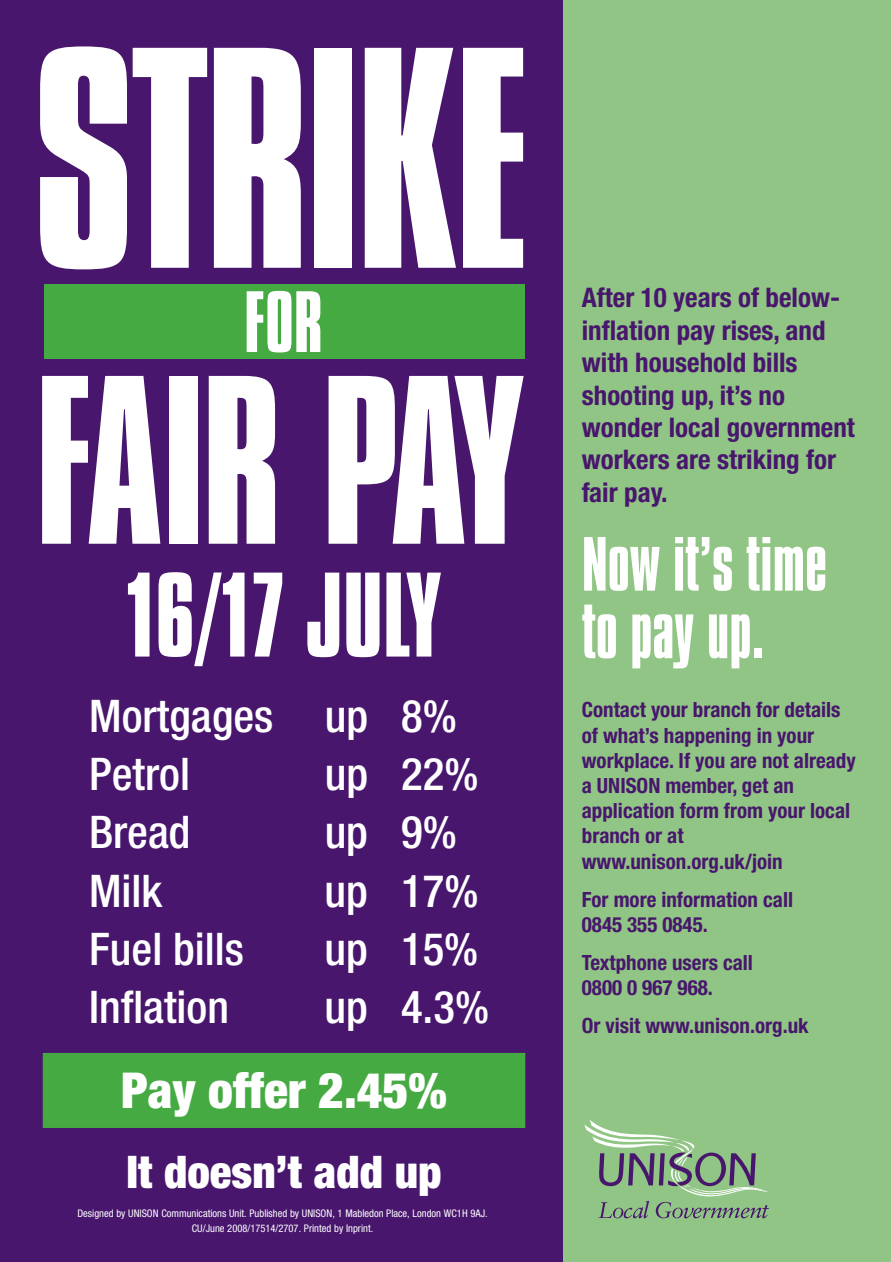
<style>
.page{position:relative;width:891px;height:1262px;background:#fff}
.page>*{position:absolute;margin:0;border:0;box-sizing:border-box;transform-origin:0 0}
.t1{font:103.35px "Compacta BT";color:#fff}
.t2{font:66px/67.5px "Compacta BT";color:#fff}
.t3{font:900 condensed 49.5px "Helvetica Neue";color:#fff}
.t4{font:500 condensed 45px/58.2px "Helvetica Neue";color:#fff}
.t5{font:900 condensed 45px "Helvetica Neue";color:#fff}
.t6{font:700 condensed 27px/32.4px "Helvetica Neue";color:#48166d}
.t7{font:700 condensed 21px/25.2px "Helvetica Neue";color:#48166d}
.t8{font:condensed 10.5px/15px "Helvetica Neue";color:#fff;text-align:center}
</style>
<div class="page">
<div style="left:555px;top:0;width:336px;height:1261px;background:#91c585"></div>
<svg style="left:584px;top:1120px;width:185px;height:98px"></svg>
<div style="left:0;top:0;width:562px;height:1261px;background:#48166d"></div>
<svg style="left:40px;top:46px;width:87px;height:223px"></svg>
<svg style="left:133px;top:48px;width:74px;height:220px"></svg>
<svg style="left:214px;top:48px;width:87px;height:220px;background:#e8e2ec"></svg>
<div style="left:314px;top:48px;width:37px;height:220px;background:#fff"></div>
<svg style="left:365px;top:48px;width:91px;height:220px"></svg>
<svg style="left:463px;top:48px;width:60px;height:220px"></svg>
<svg style="left:42px;top:376px;width:118px;height:167px"></svg>
<div style="left:169px;top:376px;width:28px;height:167px;background:#fff"></div>
<svg style="left:209px;top:376px;width:66px;height:167px;background:#e9e3ed"></svg>
<svg style="left:329px;top:376px;width:195px;height:167px"></svg>
<div style="left:44px;top:284px;width:481px;height:74px;background:#46aa42"></div>
<svg style="left:247px;top:291px;width:73px;height:61px"></svg>
<div style="left:43px;top:1052px;width:482px;height:75px;background:#46aa42"></div>
<p class="t1" style="left:127px;top:555px;width:315px">16/17 JULY</p>
<p class="t4" style="left:89px;top:686px;width:369px">Mortgages up 8%<br>Petrol</p>
<p class="t4" style="left:325px;top:744px;width:155px">up 22%</p>
<p class="t4" style="left:89px;top:802px;width:103px">Bread</p>
<p class="t4" style="left:325px;top:802px;width:134px">up 9%</p>
<p class="t4" style="left:89px;top:861px;width:75px">Milk</p>
<p class="t4" style="left:325px;top:861px;width:155px">up 17%</p>
<p class="t4" style="left:89px;top:919px;width:156px">Fuel bills</p>
<p class="t4" style="left:325px;top:919px;width:155px">up 15%</p>
<p class="t4" style="left:89px;top:977px;width:141px">Inflation</p>
<p class="t4" style="left:325px;top:977px;width:166px">up 4.3%</p>
<p class="t3" style="left:121px;top:1060px;width:327px">Pay offer 2.45%</p>
<p class="t5" style="left:126px;top:1143px;width:317px">It doesn’t add up</p>
<p class="t8" style="left:77px;top:1206px;width:412px">Designed by UNISON Communications Unit. Published by UNISON, 1 Mabledon Place, London WC1H 9AJ.<br>CU/June 2008/17514/2707. Printed by Inprint.</p>
<p class="t6" style="left:582px;top:281px;width:274px">After 10 years of below&shy;inflation pay rises, and with household bills shooting up, it’s no wonder local government workers are striking for fair pay.</p>
<p class="t2" style="left:582px;top:532px;width:247px">Now it’s time to pay up.</p>
<p class="t7" style="left:582px;top:697px;width:275px">Contact your branch for details of what’s happening in your workplace. If you are not already a UNISON member, get an application form from your local branch or at www.unison.org.uk/join</p>
<p class="t7" style="left:582px;top:886px;width:213px">For more information call<br>0845 355 0845.</p>
<p class="t7" style="left:582px;top:949px;width:173px">Textphone users call<br>0800 0 967 968.</p>
<p class="t7" style="left:582px;top:1012px;width:228px">Or visit www.unison.org.uk</p>
</div>
